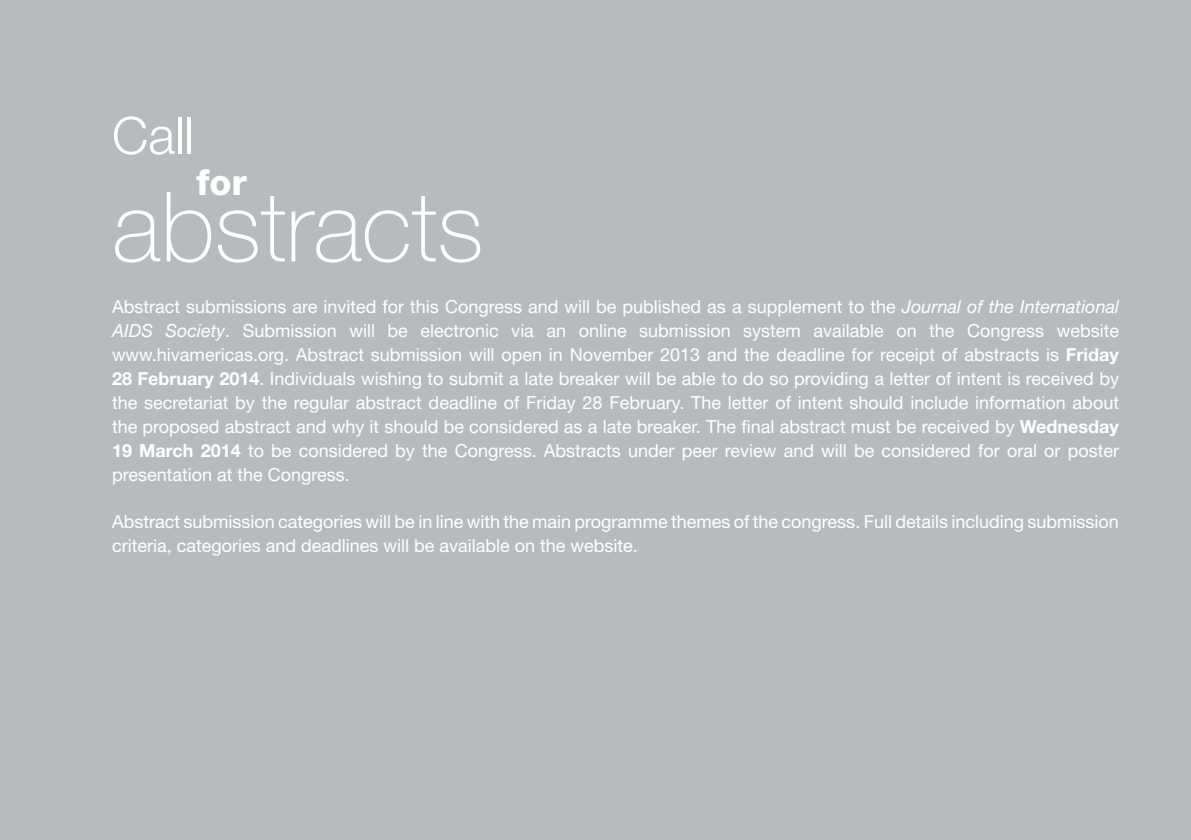
<style>
.page{position:relative;width:1191px;height:840px;background:#fff}
.page>*{position:absolute;margin:0;border:0;box-sizing:border-box;transform-origin:0 0}
.t1{font:100 97px "Helvetica Neue";color:#fff}
.t2{font:300 51.4px "Helvetica Neue";color:#fff}
.t3{font:800 36px "Helvetica Neue";color:#fff}
.t4{font:18px/24px "Helvetica Neue";color:#fff;text-align:justify}
.s1{font-style:italic}
.s2{font-weight:700}
</style>
<div class="page">
<div style="left:0;top:0;width:1191px;height:839px;background:#b6bcbe"></div>
<h2 class="t2" style="left:112px;top:104px;width:84px">Call</h2>
<h3 class="t3" style="left:196px;top:160px;width:52px">for</h3>
<h1 class="t1" style="left:112px;top:171px;width:373px">abstracts</h1>
<p class="t4" style="left:112px;top:294px;width:1008px">Abstract submissions are invited for this Congress and will be published as a supplement to the <span class="s1">Journal of the International AIDS Society</span>. Submission will be electronic via an online submission system available on the Congress website www.hivamericas.org. Abstract submission will open in November 2013 and the deadline for receipt of abstracts is <span class="s2">Friday 28 February 2014</span>. Individuals wishing to submit a late breaker will be able to do so providing a letter of intent is received by the secretariat by the regular abstract deadline of Friday 28 February. The letter of intent should include information about the proposed abstract and why it should be considered as a late breaker. The final abstract must be received by <span class="s2">Wednesday 19 March 2014</span> to be considered by the Congress. Abstracts under peer review and will be considered for oral or poster presentation at the Congress.</p>
<p class="t4" style="left:112px;top:508px;width:1008px">Abstract submission categories will be in line with the main programme themes of the congress. Full details including submission criteria, categories and deadlines will be available on the website.</p>
</div>
